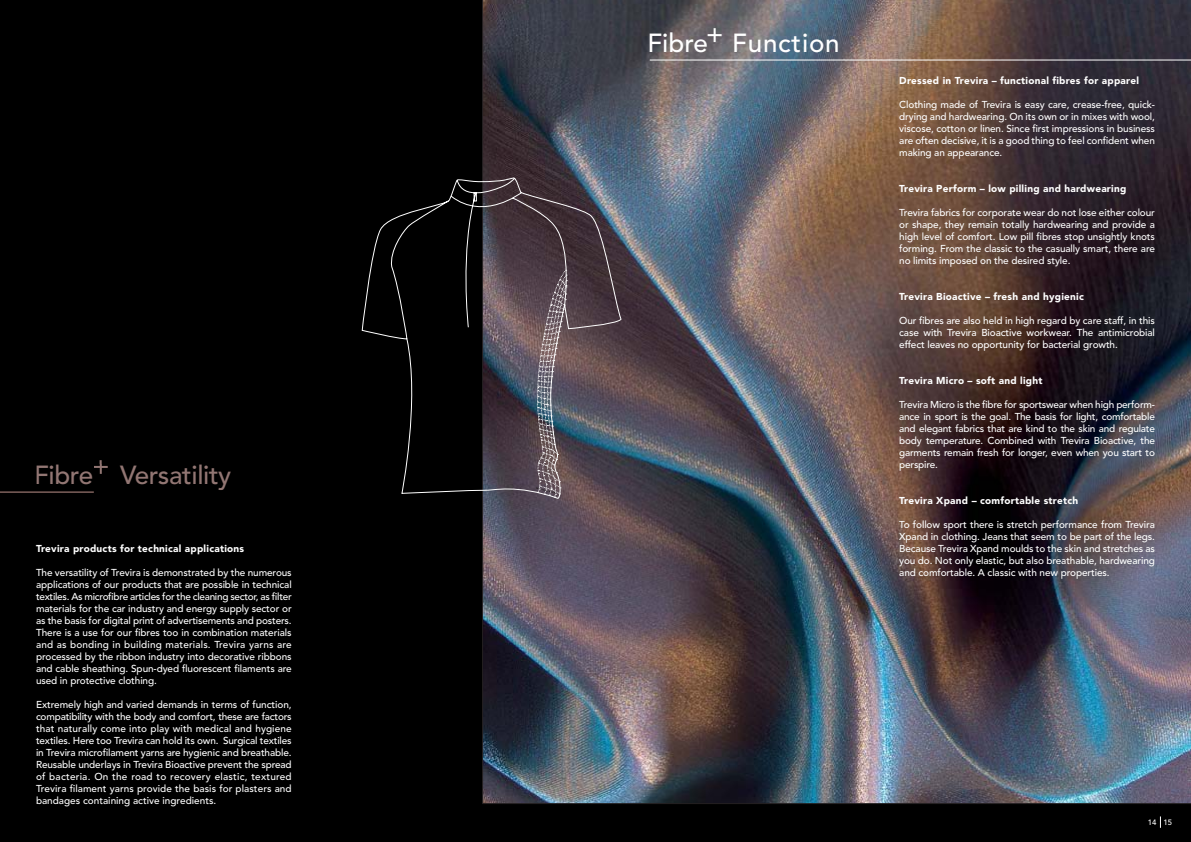
<style>
.page{position:relative;width:1191px;height:842px;background:#000}
.page>*{position:absolute;margin:0;border:0;box-sizing:border-box;transform-origin:0 0}
.t1{font:500 26px "Avenir LT Std";letter-spacing:-.015em;color:#927673}
.t2{font:500 26px "Avenir LT Std";letter-spacing:.03em;color:#fff}
.t3{font:500 10px/12px "Avenir LT Std";letter-spacing:-.01em;color:#fff;text-align:justify}
.t4{font:900 10px "Avenir LT Std";letter-spacing:.025em;color:#fff}
.t5{font:500 7.7px "Avenir LT Std";color:#fff}
</style>
<div class="page">
<img style="left:482px;top:0;width:709px;height:804px">
<svg style="left:1160px;top:816px;width:1px;height:12px"></svg>
<hr style="left:0;top:492px;width:94px;height:1px;background:#bd9189">
<svg style="left:94px;top:464px;width:14px;height:10px"></svg>
<img style="left:361px;top:59px;width:830px;height:440px">
<img style="left:536px;top:270px;width:31px;height:228px">
<h1 class="t1" style="left:92px;top:453px;width:19px">+</h1>
<h1 class="t1" style="left:34px;top:462px;width:199px">Fibre Versatility</h1>
<p class="t4" style="left:36px;top:544px;width:210px">Trevira products for technical applications</p>
<p class="t3" style="left:36px;top:567px;width:257px">The versatility of Trevira is demonstrated by the numerous applications of our products that are possible in technical textiles. As microfibre articles for the cleaning sector, as filter materials for the car industry and energy supply sector or as the basis for digital print of advertisements and posters.<br>There is a use for our fibres too in combination materials and as bonding in building materials. Trevira yarns are processed by the ribbon industry into decorative ribbons and cable sheathing. Spun-dyed fluorescent filaments are used in protective clothing.</p>
<p class="t3" style="left:36px;top:699px;width:257px">Extremely high and varied demands in terms of function, compatibility with the body and comfort, these are factors that naturally come into play with medical and hygiene textiles. Here too Trevira can hold its own. Surgical textiles in Trevira microfilament yarns are hygienic and breathable.<br>Reusable underlays in Trevira Bioactive prevent the spread of bacteria. On the road to recovery elastic, textured Trevira filament yarns provide the basis for plasters and bandages containing active ingredients.</p>
<h1 class="t2" style="left:706px;top:21px;width:19px">+</h1>
<h1 class="t2" style="left:647px;top:30px;width:194px">Fibre Function</h1>
<p class="t4" style="left:899px;top:76px;width:241px">Dressed in Trevira – functional fibres for apparel</p>
<p class="t3" style="left:899px;top:99px;width:257px">Clothing made of Trevira is easy care, crease-free, quick&shy;drying and hardwearing. On its own or in mixes with wool, viscose, cotton or linen. Since first impressions in business are often decisive, it is a good thing to feel confident when making an appearance.</p>
<p class="t4" style="left:899px;top:184px;width:229px">Trevira Perform – low pilling and hardwearing</p>
<p class="t3" style="left:899px;top:207px;width:257px">Trevira fabrics for corporate wear do not lose either colour or shape, they remain totally hardwearing and provide a high level of comfort. Low pill fibres stop unsightly knots forming. From the classic to the casually smart, there are no limits imposed on the desired style.</p>
<p class="t4" style="left:899px;top:292px;width:186px">Trevira Bioactive – fresh and hygienic</p>
<p class="t3" style="left:899px;top:315px;width:257px">Our fibres are also held in high regard by care staff, in this case with Trevira Bioactive workwear. The antimicrobial effect leaves no opportunity for bacterial growth.</p>
<p class="t4" style="left:899px;top:376px;width:145px">Trevira Micro – soft and light</p>
<p class="t3" style="left:899px;top:399px;width:257px">Trevira Micro is the fibre for sportswear when high perform&shy;ance in sport is the goal. The basis for light, comfortable and elegant fabrics that are kind to the skin and regulate body temperature. Combined with Trevira Bioactive, the garments remain fresh for longer, even when you start to perspire.</p>
<p class="t4" style="left:899px;top:496px;width:180px">Trevira Xpand – comfortable stretch</p>
<p class="t3" style="left:899px;top:519px;width:257px">To follow sport there is stretch performance from Trevira Xpand in clothing. Jeans that seem to be part of the legs.<br>Because Trevira Xpand moulds to the skin and stretches as you do. Not only elastic, but also breathable, hardwearing and comfortable. A classic with new properties.</p>
<p class="t5" style="left:1147px;top:819px;width:26px">14 15</p>
</div>
